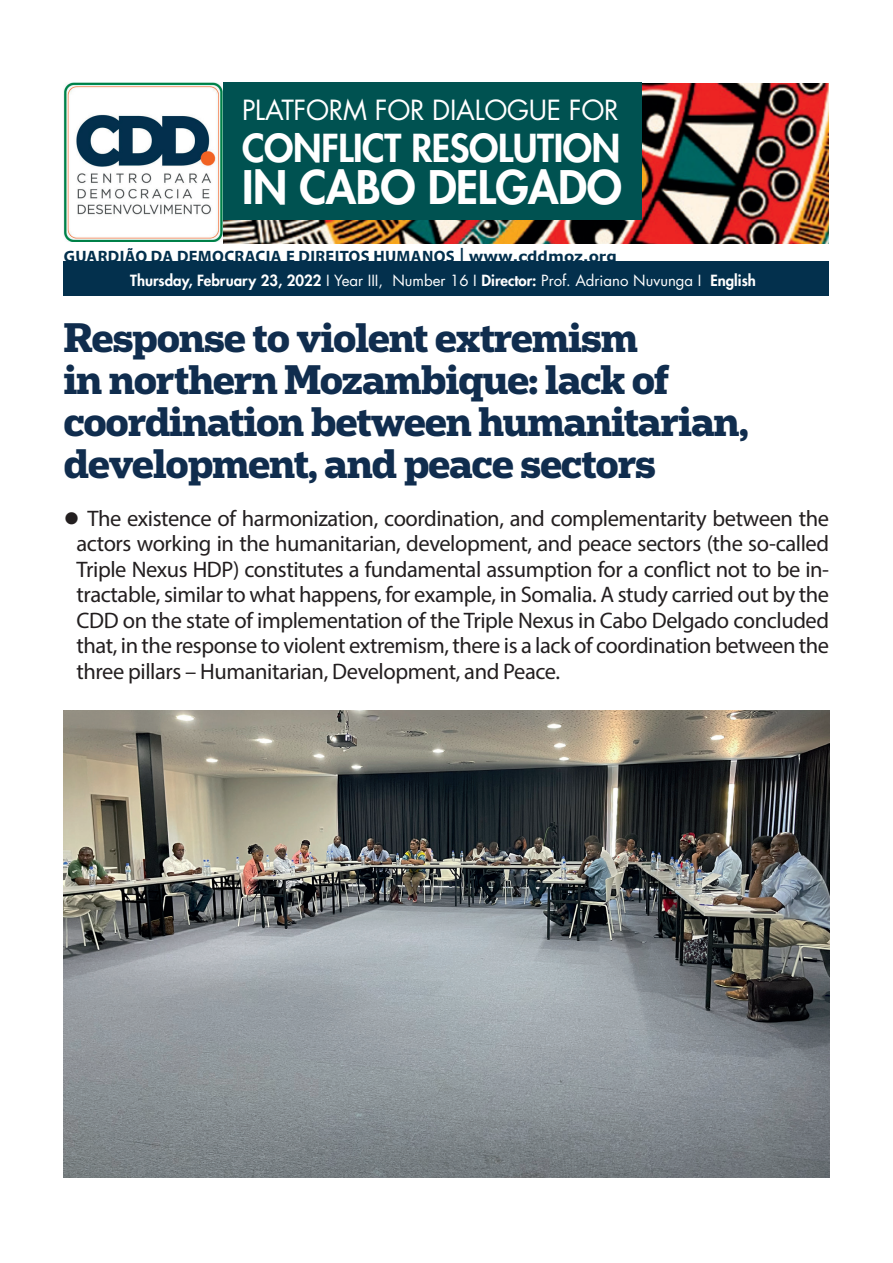
<style>
.page{position:relative;width:893px;height:1263px;background:#fff}
.page>*{position:absolute;margin:0;border:0;box-sizing:border-box;transform-origin:0 0}
.t1{font:800 45px "Futura LT";letter-spacing:-.01em;color:#fff}
.t2{font:700 39px/42px "Popular";letter-spacing:-.02em;color:#102d4e}
.t3{font:800 37.5px "Futura LT";letter-spacing:-.01em;color:#fff}
.t4{font:27px "Futura LT";letter-spacing:-.01em;color:#fff}
.t5{font:22.5px/25.5px "Myriad Pro";letter-spacing:-.02em;color:#231f20;text-align:justify}
.t6{font:700 16.5px "Myriad Pro";letter-spacing:.02em;color:#03304d}
.t7{font:800 15px "Futura LT";color:#fff}
.s1{font-weight:400;font-size:20.85px}
.s2{font-family:"Verdana";font-size:15px}
.s3{font-weight:400}
</style>
<div class="page">
<img style="left:64px;top:710px;width:765px;height:468px">
<img style="left:223px;top:83px;width:605px;height:161px">
<img style="left:64px;top:83px;width:159px;height:159px">
<div style="left:224px;top:83px;width:418px;height:137px;background:#005251"></div>
<div style="left:64px;top:262px;width:765px;height:34px;background:#03304d"></div>
<p class="t4" style="left:242px;top:93px;width:378px">PLATFORM FOR DIALOGUE FOR</p>
<h3 class="t3" style="left:242px;top:124px;width:380px">CONFLICT RESOLUTION</h3>
<h1 class="t1" style="left:242px;top:158px;width:381px">IN CABO DELGADO</h1>
<p class="t6" style="left:64px;top:245px;width:554px">GUARDIÃO DA DEMOCRACIA E DIREITOS HUMANOS <span class="s1">I</span> <span class="s2">www.cddmoz.org</span></p>
<p class="t7" style="left:130px;top:270px;width:627px">Thursday, February 23, 2022 <span class="s3">I Year III, Number 16 I</span> Director: <span class="s3">Prof. Adriano Nuvunga I</span> English</p>
<h2 class="t2" style="left:64px;top:316px;width:686px">Response to violent extremism<br>in northern Mozambique: lack of coordination between humanitarian, development, and peace sectors</h2>
<p class="t5" style="left:77px;top:505px;width:754px;text-indent:-13px">● The existence of harmonization, coordination, and complementarity between the actors working in the humanitarian, development, and peace sectors (the so-called Triple Nexus HDP) constitutes a fundamental assumption for a conflict not to be in&shy;tractable, similar to what happens, for example, in Somalia. A study carried out by the CDD on the state of implementation of the Triple Nexus in Cabo Delgado concluded that, in the response to violent extremism, there is a lack of coordination between the three pillars – Humanitarian, Development, and Peace.</p>
</div>
